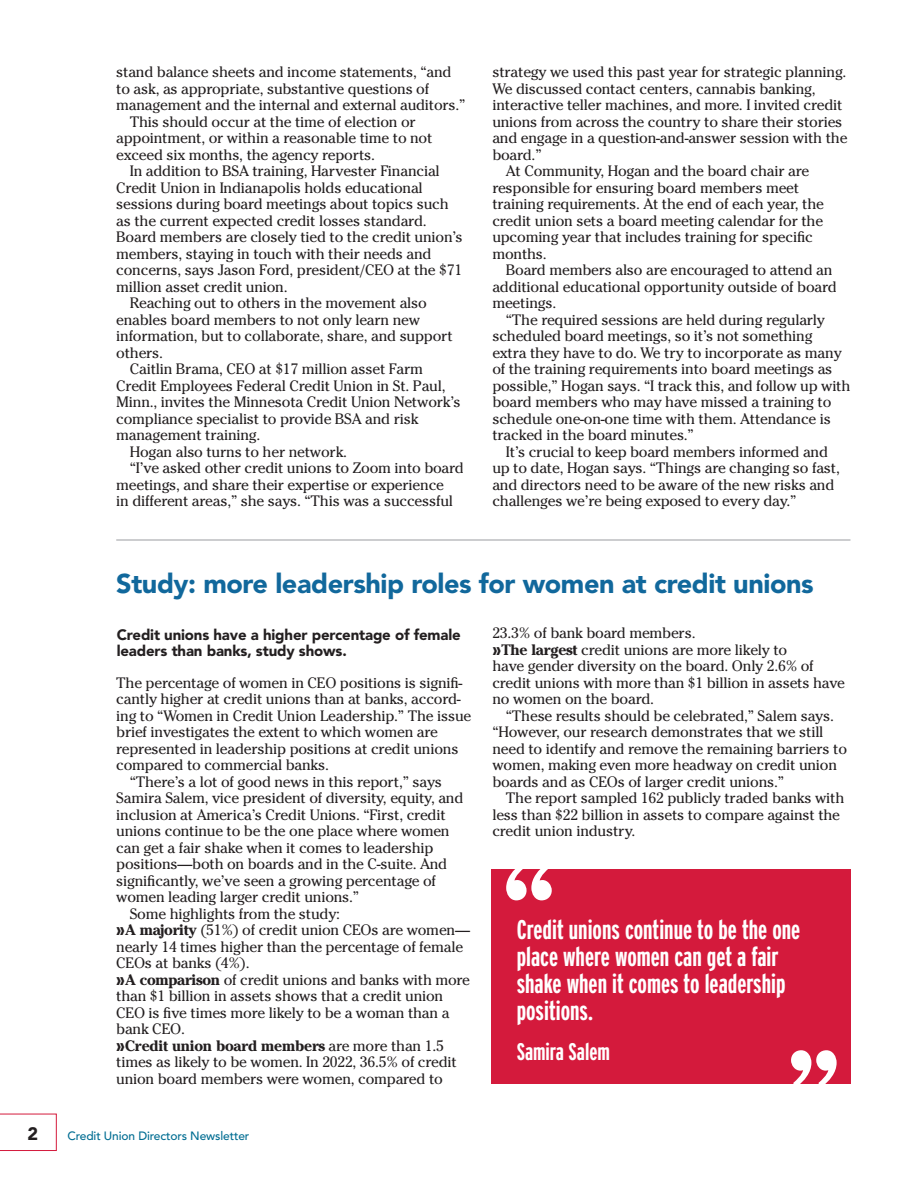
<style>
.page{position:relative;width:918px;height:1188px;background:#fff}
.page>*{position:absolute;margin:0;border:0;box-sizing:border-box;transform-origin:0 0}
.t1{font:700 120px "Cheltenham Std";color:#fff}
.t2{font:700 27px/27px "Interstate Compressed";color:#fff}
.Subhead{font:900 27px "Avenir LT Std";letter-spacing:-.015em;color:#11689c}
.t3{font:700 24px "Interstate Compressed";color:#fff}
.t4{font:900 18px "Avenir LT Std";color:#231f20}
.Body_indent{font:15px/16.5px "Cheltenham Std";letter-spacing:-.015em;color:#231f20}
.BodyText{font:15px/16.5px "Cheltenham Std";letter-spacing:-.015em;color:#231f20}
.ByLine{font:900 15px/16.5px "Avenir LT Std";letter-spacing:-.01em;color:#231f20}
.t5{font:500 12px "Avenir LT Std";letter-spacing:-.01em;color:#006d92}
.s1{font-family:"Interstate Condensed";font-weight:900}
.s2{font-weight:700}
</style>
<div class="page">
<svg style="left:0;top:1114px;width:57px;height:37px"></svg>
<hr style="left:116px;top:539px;width:734px;height:2px;background:#bcbdc0">
<div style="left:491px;top:869px;width:359px;height:214px;background:#d41a3c"></div>
<p class="Body_indent" style="left:116px;top:64px;width:351px">stand balance sheets and income statements, “and to ask, as appropriate, substantive questions of management and the internal and external auditors.”</p>
<p class="Body_indent" style="left:116px;top:113px;width:318px;text-indent:14px">This should occur at the time of election or appointment, or within a reasonable time to not exceed six months, the agency reports.</p>
<p class="Body_indent" style="left:116px;top:163px;width:348px;text-indent:14px">In addition to BSA training, Harvester Financial Credit Union in Indianapolis holds educational sessions during board meetings about topics such as the current expected credit losses standard.<br>Board members are closely tied to the credit union’s members, staying in touch with their needs and concerns, says Jason Ford, president/CEO at the $71 million asset credit union.</p>
<p class="Body_indent" style="left:116px;top:295px;width:338px;text-indent:14px">Reaching out to others in the movement also enables board members to not only learn new information, but to collaborate, share, and support others.</p>
<p class="Body_indent" style="left:116px;top:361px;width:346px;text-indent:14px">Caitlin Brama, CEO at $17 million asset Farm Credit Employees Federal Credit Union in St. Paul, Minn., invites the Minnesota Credit Union Network’s compliance specialist to provide BSA and risk management training.</p>
<p class="Body_indent" style="left:130px;top:443px;width:219px">Hogan also turns to her network.</p>
<p class="Body_indent" style="left:116px;top:460px;width:349px;text-indent:14px">“I’ve asked other credit unions to Zoom into board meetings, and share their expertise or experience<br>in different areas,” she says. “This was a successful</p>
<p class="Body_indent" style="left:492px;top:64px;width:357px">strategy we used this past year for strategic planning.<br>We discussed contact centers, cannabis banking, interactive teller machines, and more. I invited credit unions from across the country to share their stories and engage in a question-and-answer session with the board.”</p>
<p class="Body_indent" style="left:492px;top:163px;width:333px;text-indent:14px">At Community, Hogan and the board chair are responsible for ensuring board members meet training requirements. At the end of each year, the credit union sets a board meeting calendar for the upcoming year that includes training for specific months.</p>
<p class="Body_indent" style="left:492px;top:262px;width:346px;text-indent:14px">Board members also are encouraged to attend an additional educational opportunity outside of board meetings.</p>
<p class="Body_indent" style="left:492px;top:311px;width:360px;text-indent:14px">“The required sessions are held during regularly scheduled board meetings, so it’s not something<br>extra they have to do. We try to incorporate as many of the training requirements into board meetings as possible,” Hogan says. “I track this, and follow up with board members who may have missed a training to schedule one-on-one time with them. Attendance is tracked in the board minutes.”</p>
<p class="Body_indent" style="left:492px;top:443px;width:349px;text-indent:14px">It’s crucial to keep board members informed and up to date, Hogan says. “Things are changing so fast, and directors need to be aware of the new risks and challenges we’re being exposed to every day.”</p>
<p class="Subhead" style="left:116px;top:567px;width:699px">Study: more leadership roles for women at credit unions</p>
<p class="ByLine" style="left:117px;top:626px;width:346px">Credit unions have a higher percentage of female leaders than banks, study shows.</p>
<p class="BodyText" style="left:116px;top:674px;width:357px">The percentage of women in CEO positions is signifi&shy;cantly higher at credit unions than at banks, accord&shy;ing to “Women in Credit Union Leadership.” The issue brief investigates the extent to which women are represented in leadership positions at credit unions compared to commercial banks.</p>
<p class="Body_indent" style="left:116px;top:773px;width:349px;text-indent:14px">“There’s a lot of good news in this report,” says Samira Salem, vice president of diversity, equity, and inclusion at America’s Credit Unions. “First, credit unions continue to be the one place where women can get a fair shake when it comes to leadership positions—both on boards and in the C-suite. And significantly, we’ve seen a growing percentage of women leading larger credit unions.”</p>
<p class="Body_indent" style="left:130px;top:905px;width:212px">Some highlights from the study:</p>
<p class="Body_indent" style="left:116px;top:922px;width:355px"><span class="s1">»</span><span class="s2">A majority</span> (51%) of credit union CEOs are women— nearly 14 times higher than the percentage of female<br>CEOs at banks (4%).</p>
<p class="Body_indent" style="left:116px;top:971px;width:355px"><span class="s1">»</span><span class="s2">A comparison</span> of credit unions and banks with more than $1 billion in assets shows that a credit union CEO is five times more likely to be a woman than a bank CEO.</p>
<p class="Body_indent" style="left:116px;top:1037px;width:342px"><span class="s1">»</span><span class="s2">Credit union board members</span> are more than 1.5 times as likely to be women. In 2022, 36.5% of credit union board members were women, compared to</p>
<p class="t4" style="left:28px;top:1123px;width:12px">2</p>
<p class="t5" style="left:67px;top:1129px;width:183px">Credit Union Directors Newsletter</p>
<p class="Body_indent" style="left:492px;top:625px;width:205px">23.3% of bank board members.</p>
<p class="Body_indent" style="left:492px;top:641px;width:354px"><span class="s1">»</span><span class="s2">The largest</span> credit unions are more likely to<br>have gender diversity on the board. Only 2.6% of credit unions with more than $1 billion in assets have no women on the board.</p>
<p class="Body_indent" style="left:492px;top:707px;width:356px;text-indent:14px">“These results should be celebrated,” Salem says. “However, our research demonstrates that we still need to identify and remove the remaining barriers to women, making even more headway on credit union boards and as CEOs of larger credit unions.”</p>
<p class="Body_indent" style="left:492px;top:790px;width:354px;text-indent:14px">The report sampled 162 publicly traded banks with less than $22 billion in assets to compare against the credit union industry.</p>
<p class="t1" style="left:499px;top:838px;width:61px">“</p>
<p class="t2" style="left:517px;top:916px;width:285px">Credit unions continue to be the one place where women can get a fair shake when it comes to leadership positions.</p>
<p class="t3" style="left:517px;top:1039px;width:95px">Samira Salem</p>
<p class="t1" style="left:844px;top:1113px;width:61px;rotate:-180deg">“</p>
</div>
